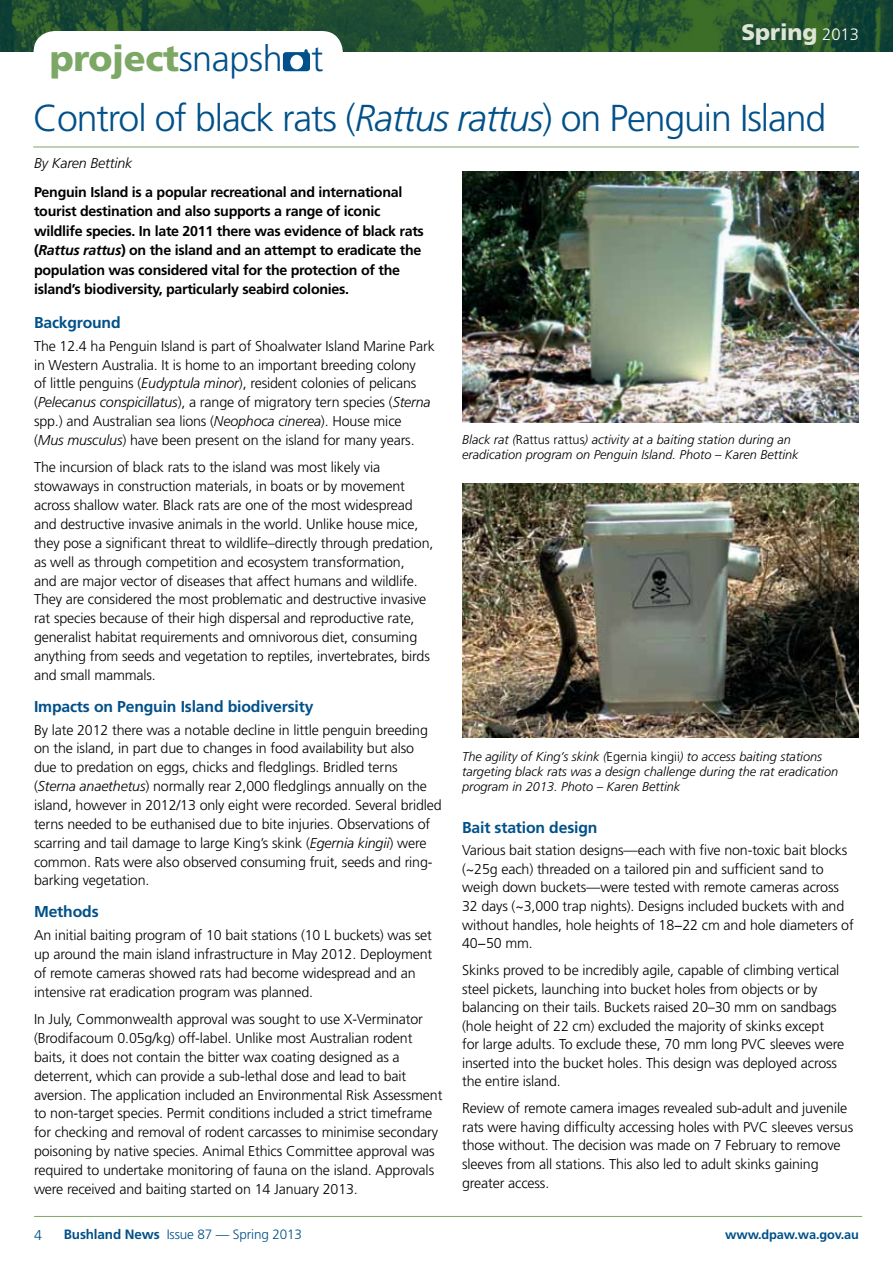
<style>
.page{position:relative;width:893px;height:1263px;background:#fff}
.page>*{position:absolute;margin:0;border:0;box-sizing:border-box;transform-origin:0 0}
.t1{font:300 37.5px "Frutiger";letter-spacing:-.03em;color:#005089}
.t2{font:900 36px "Frutiger";letter-spacing:-.01em;color:#7ca765}
.t3{font:900 22.5px "Frutiger";color:#dee5d6}
.t4{font:700 15.75px "Frutiger";letter-spacing:-.01em;color:#005089}
.t5{font:300 14.25px/18.9px "Frutiger";letter-spacing:-.01em;color:#000}
.t6{font:700 14.25px/19.5px "Frutiger";letter-spacing:-.02em;color:#000}
.t7{font:italic 300 14.25px "Frutiger";letter-spacing:-.01em;color:#000}
.t8{font:300 14.25px "Frutiger";color:#005089}
.t9{font:300 13.5px "Frutiger";letter-spacing:-.01em;color:#005089}
.t10{font:italic 300 12.75px/15px "Frutiger";color:#000}
.t11{font:700 12.75px "Frutiger";letter-spacing:-.01em;color:#005089}
.s1{font-weight:300;color:#005089}
.s2{font-weight:300;font-size:16.5px;color:#fff}
.s3{font-style:italic}
.s4{font-style:normal}
.s5{font-weight:700}
</style>
<div class="page">
<img style="left:0;top:0;width:893px;height:51px">
<div style="left:34px;top:31px;width:309px;height:94px;background:#fff;border-radius:21px"></div>
<hr style="left:33px;top:147px;width:826px;height:1px;background:#7ca765">
<img style="left:462px;top:171px;width:397px;height:251px">
<img style="left:462px;top:484px;width:397px;height:254px">
<hr style="left:34px;top:1216px;width:828px;height:1px;background:#7ca765">
<div style="left:283px;top:52px;width:27px;height:19px;background:#005089;border-radius:3px"></div>
<div style="left:290px;top:55px;width:13px;height:14px;background:#fff;border-radius:50%"></div>
<h2 class="t2" style="left:50px;top:37px;width:275px">project<span class="s1">snapsh t</span></h2>
<h3 class="t3" style="left:741px;top:18px;width:119px">Spring <span class="s2">2013</span></h3>
<h1 class="t1" style="left:33px;top:97px;width:794px">Control of black rats (<span class="s3">Rattus rattus</span>) on Penguin Island</h1>
<p class="t7" style="left:34px;top:155px;width:100px">By Karen Bettink</p>
<p class="t6" style="left:34px;top:182px;width:391px">Penguin Island is a popular recreational and international tourist destination and also supports a range of iconic wildlife species. In late 2011 there was evidence of black rats (<span class="s3">Rattus rattus</span>) on the island and an attempt to eradicate the population was considered vital for the protection of the island’s biodiversity, particularly seabird colonies.</p>
<p class="t4" style="left:34px;top:313px;width:88px">Background</p>
<p class="t5" style="left:34px;top:337px;width:402px">The 12.4 ha Penguin Island is part of Shoalwater Island Marine Park in Western Australia. It is home to an important breeding colony<br>of little penguins (<span class="s3">Eudyptula minor</span>), resident colonies of pelicans (<span class="s3">Pelecanus conspicillatus</span>), a range of migratory tern species (<span class="s3">Sterna </span>spp.) and Australian sea lions (<span class="s3">Neophoca cinerea</span>). House mice (<span class="s3">Mus musculus</span>) have been present on the island for many years.</p>
<p class="t5" style="left:34px;top:458px;width:401px">The incursion of black rats to the island was most likely via stowaways in construction materials, in boats or by movement across shallow water. Black rats are one of the most widespread and destructive invasive animals in the world. Unlike house mice, they pose a significant threat to wildlife–directly through predation, as well as through competition and ecosystem transformation,<br>and are major vector of diseases that affect humans and wildlife.<br>They are considered the most problematic and destructive invasive rat species because of their high dispersal and reproductive rate, generalist habitat requirements and omnivorous diet, consuming anything from seeds and vegetation to reptiles, invertebrates, birds and small mammals.</p>
<p class="t4" style="left:34px;top:697px;width:281px">Impacts on Penguin Island biodiversity</p>
<p class="t5" style="left:34px;top:720px;width:409px">By late 2012 there was a notable decline in little penguin breeding on the island, in part due to changes in food availability but also<br>due to predation on eggs, chicks and fledglings. Bridled terns (<span class="s3">Sterna anaethetus</span>) normally rear 2,000 fledglings annually on the island, however in 2012/13 only eight were recorded. Several bridled terns needed to be euthanised due to bite injuries. Observations of scarring and tail damage to large King’s skink (<span class="s3">Egernia kingii</span>) were common. Rats were also observed consuming fruit, seeds and ring&shy;barking vegetation.</p>
<p class="t4" style="left:34px;top:902px;width:66px">Methods</p>
<p class="t5" style="left:34px;top:926px;width:400px">An initial baiting program of 10 bait stations (10 L buckets) was set up around the main island infrastructure in May 2012. Deployment of remote cameras showed rats had become widespread and an intensive rat eradication program was planned.</p>
<p class="t5" style="left:34px;top:1010px;width:410px">In July, Commonwealth approval was sought to use X-Verminator (Brodifacoum 0.05g/kg) off-label. Unlike most Australian rodent baits, it does not contain the bitter wax coating designed as a deterrent, which can provide a sub-lethal dose and lead to bait aversion. The application included an Environmental Risk Assessment to non-target species. Permit conditions included a strict timeframe for checking and removal of rodent carcasses to minimise secondary poisoning by native species. Animal Ethics Committee approval was required to undertake monitoring of fauna on the island. Approvals were received and baiting started on 14 January 2013.</p>
<p class="t10" style="left:462px;top:432px;width:338px">Black rat (<span class="s4">Rattus rattus</span>) activity at a baiting station during an eradication program on Penguin Island. Photo – Karen Bettink</p>
<p class="t10" style="left:462px;top:749px;width:378px">The agility of King’s skink (<span class="s4">Egernia kingii</span>) to access baiting stations targeting black rats was a design challenge during the rat eradication program in 2013. Photo – Karen Bettink</p>
<p class="t4" style="left:462px;top:818px;width:137px">Bait station design</p>
<p class="t5" style="left:462px;top:841px;width:393px">Various bait station designs—each with five non-toxic bait blocks (~25g each) threaded on a tailored pin and sufficient sand to weigh down buckets—were tested with remote cameras across 32 days (~3,000 trap nights). Designs included buckets with and without handles, hole heights of 18−22 cm and hole diameters of 40−50 mm.</p>
<p class="t5" style="left:462px;top:961px;width:384px">Skinks proved to be incredibly agile, capable of climbing vertical steel pickets, launching into bucket holes from objects or by balancing on their tails. Buckets raised 20–30 mm on sandbags (hole height of 22 cm) excluded the majority of skinks except for large adults. To exclude these, 70 mm long PVC sleeves were inserted into the bucket holes. This design was deployed across the entire island.</p>
<p class="t5" style="left:462px;top:1099px;width:393px">Review of remote camera images revealed sub-adult and juvenile rats were having difficulty accessing holes with PVC sleeves versus those without. The decision was made on 7 February to remove sleeves from all stations. This also led to adult skinks gaining greater access.</p>
<p class="t8" style="left:34px;top:1227px;width:9px">4</p>
<p class="t9" style="left:64px;top:1227px;width:240px"><span class="s5">Bushland News</span> Issue 87 — Spring 2013</p>
<p class="t11" style="left:725px;top:1226px;width:135px">www.dpaw.wa.gov.au</p>
</div>
